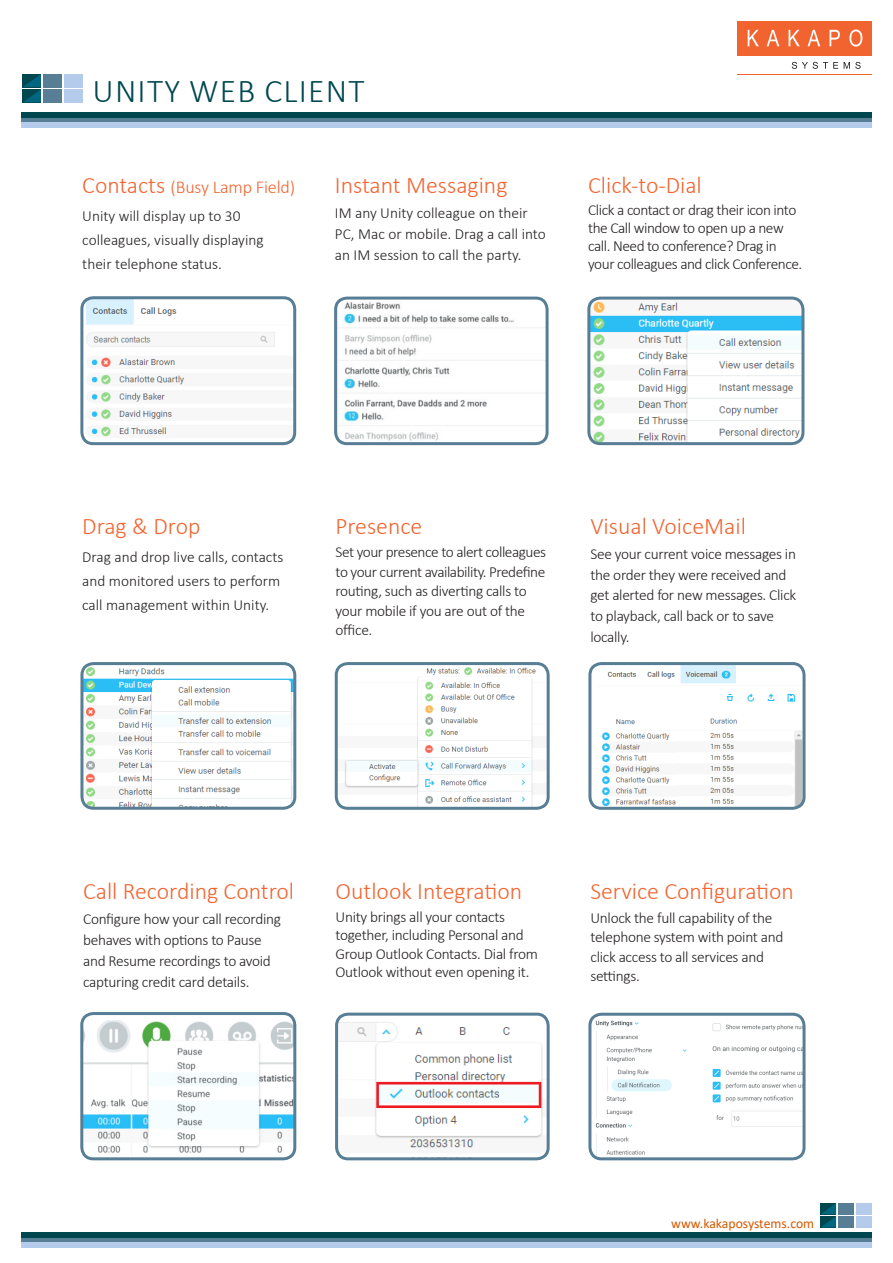
<style>
.page{position:relative;width:893px;height:1263px;background:#fff}
.page>*{position:absolute;margin:0;border:0;box-sizing:border-box;transform-origin:0 0}
.Heading_1{font:300 33.45px "Calibri";letter-spacing:.04em;color:#004750}
.Heading_2{font:300 23.85px "Calibri";color:#f2642f}
.Heading_2-2{font:300 18.15px "Calibri";letter-spacing:-.01em;color:#f2642f}
.Body{font:300 15.3px/19.5px "Calibri";letter-spacing:-.02em;color:#231f20}
.Body-2{font:300 15.3px/24px "Calibri";color:#231f20}
.t1{font:13.65px "Calibri";color:#d35900}
.s1{font-size:23.7px}
</style>
<div class="page">
<img style="left:591px;top:299px;width:212px;height:145px">
<div style="left:587px;top:297px;width:217px;height:148px;border:3px solid #577e95;border-radius:11px"></div>
<img style="left:338px;top:298px;width:207px;height:146px">
<div style="left:334px;top:297px;width:215px;height:148px;border:3px solid #577e95;border-radius:11px"></div>
<img style="left:336px;top:666px;width:210px;height:140px">
<div style="left:335px;top:662px;width:215px;height:148px;border:3px solid #577e95;border-radius:11px"></div>
<img style="left:84px;top:666px;width:211px;height:140px">
<div style="left:80px;top:662px;width:216px;height:148px;border:3px solid #577e95;border-radius:11px"></div>
<img style="left:592px;top:666px;width:209px;height:140px">
<div style="left:588px;top:662px;width:217px;height:148px;border:3px solid #577e95;border-radius:11px"></div>
<img style="left:339px;top:1014px;width:207px;height:145px">
<div style="left:335px;top:1013px;width:215px;height:147px;border:3px solid #577e95;border-radius:11px"></div>
<img style="left:84px;top:1013px;width:211px;height:146px">
<div style="left:80px;top:1012px;width:216px;height:148px;border:3px solid #577e95;border-radius:11px"></div>
<img style="left:592px;top:1014px;width:212px;height:145px">
<div style="left:588px;top:1013px;width:217px;height:147px;border:3px solid #577e95;border-radius:11px"></div>
<img style="left:84px;top:300px;width:211px;height:144px">
<div style="left:80px;top:296px;width:216px;height:149px;border:3px solid #577e95;border-radius:11px"></div>
<div style="left:21px;top:117px;width:851px;height:6px;background:#577e95"></div>
<div style="left:21px;top:123px;width:851px;height:5px;background:#b4cbeb"></div>
<div style="left:21px;top:112px;width:851px;height:5px;background:#004750"></div>
<div style="left:21px;top:1238px;width:851px;height:5px;background:#577e95"></div>
<div style="left:21px;top:1243px;width:851px;height:5px;background:#b4cbeb"></div>
<div style="left:21px;top:1232px;width:851px;height:6px;background:#004750"></div>
<div style="left:838px;top:1203px;width:16px;height:11px;background:#577e95"></div>
<div style="left:856px;top:1203px;width:16px;height:11px;background:#b4cbeb"></div>
<div style="left:838px;top:1216px;width:16px;height:11px;background:#577e95"></div>
<div style="left:856px;top:1216px;width:16px;height:11px;background:#b4cbeb"></div>
<svg style="left:821px;top:1203px;width:15px;height:24px"></svg>
<div style="left:44px;top:74px;width:18px;height:13px;background:#577e95"></div>
<div style="left:64px;top:74px;width:18px;height:13px;background:#b4cbeb"></div>
<div style="left:44px;top:89px;width:18px;height:13px;background:#577e95"></div>
<div style="left:64px;top:89px;width:18px;height:13px;background:#b4cbeb"></div>
<svg style="left:23px;top:74px;width:18px;height:28px"></svg>
<div style="left:737px;top:21px;width:135px;height:34px;background:#f2642f"></div>
<svg style="left:748px;top:30px;width:11px;height:16px"></svg>
<svg style="left:767px;top:30px;width:12px;height:16px"></svg>
<svg style="left:789px;top:30px;width:11px;height:16px"></svg>
<svg style="left:808px;top:30px;width:12px;height:16px"></svg>
<svg style="left:829px;top:30px;width:11px;height:16px"></svg>
<svg style="left:849px;top:30px;width:13px;height:17px"></svg>
<svg style="left:792px;top:62px;width:46px;height:7px"></svg>
<svg style="left:844px;top:62px;width:17px;height:7px"></svg>
<hr style="left:737px;top:74px;width:135px;height:1px;background:#f2642f">
<p class="Heading_1" style="left:92px;top:70px;width:274px">UNITY WEB CLIENT</p>
<p class="Heading_2-2" style="left:82px;top:176px;width:214px"><span class="s1">Contacts</span> (Busy Lamp Field)</p>
<p class="Body-2" style="left:82px;top:204px;width:183px">Unity will display up to 30 colleagues, visually displaying their telephone status.</p>
<p class="Heading_2" style="left:335px;top:170px;width:174px">Instant Messaging</p>
<p class="Body-2" style="left:335px;top:202px;width:212px;line-height:21px">IM any Unity colleague on their<br>PC, Mac or mobile. Drag a call into an IM session to call the party.</p>
<p class="Heading_2" style="left:588px;top:171px;width:115px">Click-to-Dial</p>
<p class="Body" style="left:588px;top:201px;width:216px;line-height:18px">Click a contact or drag their icon into the Call window to open up a new call. Need to conference? Drag in your colleagues and click Conference.</p>
<p class="Heading_2" style="left:82px;top:511px;width:120px">Drag &amp; Drop</p>
<p class="Body-2" style="left:82px;top:544px;width:203px">Drag and drop live calls, contacts and monitored users to perform call management within Unity.</p>
<p class="Heading_2" style="left:336px;top:511px;width:88px">Presence</p>
<p class="Body" style="left:336px;top:542px;width:212px">Set your presence to alert colleagues to your current availability. Predefine routing, such as diverting calls to your mobile if you are out of the office.</p>
<p class="Heading_2" style="left:590px;top:511px;width:157px">Visual VoiceMail</p>
<p class="Body" style="left:590px;top:543px;width:207px;line-height:21px">See your current voice messages in the order they were received and get alerted for new messages. Click to playback, call back or to save locally.</p>
<p class="Heading_2" style="left:83px;top:876px;width:212px">Call Recording Control</p>
<p class="Body" style="left:83px;top:908px;width:199px;line-height:21px">Configure how your call recording behaves with options to Pause and Resume recordings to avoid capturing credit card details.</p>
<p class="Heading_2" style="left:336px;top:876px;width:188px">Outlook Integration</p>
<p class="Body" style="left:336px;top:907px;width:204px;line-height:18.5px">Unity brings all your contacts together, including Personal and Group Outlook Contacts. Dial from Outlook without even opening it.</p>
<p class="Heading_2" style="left:590px;top:876px;width:205px">Service Configuration</p>
<p class="Body" style="left:590px;top:908px;width:194px">Unlock the full capability of the telephone system with point and click access to all services and settings.</p>
<p class="t1" style="left:671px;top:1213px;width:144px">www.kakaposystems.com</p>
</div>
